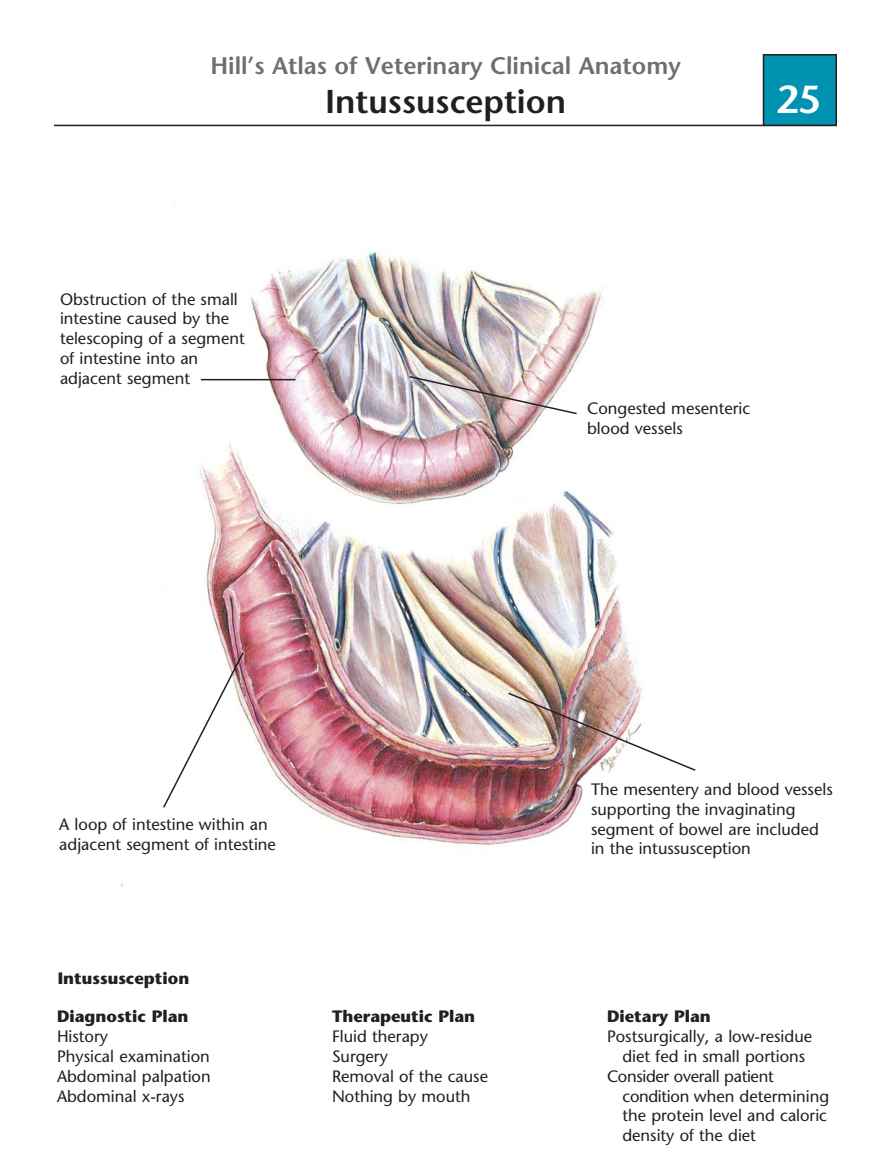
<style>
.page{position:relative;width:891px;height:1175px;background:#fff}
.page>*{position:absolute;margin:0;border:0;box-sizing:border-box;transform-origin:0 0}
.t1{font:600 39px "Stone Sans";color:#fff}
.t2{font:600 33px "Stone Sans";color:#231f20}
.t3{font:600 24px "Stone Sans";color:#6d6e70}
.t4{font:16.5px/19.8px "Stone Sans";color:#231f20}
.t5{font:700 16.5px "Stone Sans";color:#231f20}
.t6{font:16.5px "Stone Sans";letter-spacing:-.02em;color:#231f20}
</style>
<div class="page">
<img style="left:199px;top:251px;width:444px;height:595px">
<hr style="left:54px;top:125px;width:783px;height:1px;background:#231f20">
<div style="left:764px;top:55px;width:72px;height:70px;background:#0093b1"></div>
<div style="left:763px;top:54px;width:74px;height:72px;border:2px solid #231f20"></div>
<img style="left:408px;top:375px;width:170px;height:40px">
<hr style="left:201px;top:379px;width:95px;height:1px;background:#231f20">
<svg style="left:163px;top:650px;width:82px;height:159px"></svg>
<img style="left:507px;top:691px;width:189px;height:81px">
<h3 class="t3" style="left:211px;top:56px;width:472px">Hill’s Atlas of Veterinary Clinical Anatomy</h3>
<h2 class="t2" style="left:325px;top:89px;width:243px">Intussusception</h2>
<h1 class="t1" style="left:776px;top:84px;width:46px">25</h1>
<p class="t4" style="left:60px;top:291px;width:186px">Obstruction of the small intestine caused by the telescoping of a segment of intestine into an adjacent segment</p>
<p class="t4" style="left:587px;top:400px;width:165px">Congested mesenteric blood vessels</p>
<p class="t4" style="left:59px;top:816px;width:218px">A loop of intestine within an adjacent segment of intestine</p>
<p class="t5" style="left:58px;top:971px;width:133px">Intussusception</p>
<p class="t5" style="left:57px;top:1010px;width:133px">Diagnostic Plan</p>
<p class="t4" style="left:57px;top:1028px;width:155px">History<br>Physical examination<br>Abdominal palpation<br>Abdominal x-rays</p>
<p class="t5" style="left:332px;top:1010px;width:145px">Therapeutic Plan</p>
<p class="t4" style="left:332px;top:1028px;width:158px">Fluid therapy<br>Surgery<br>Removal of the cause<br>Nothing by mouth</p>
<p class="t4" style="left:591px;top:781px;width:243px">The mesentery and blood vessels supporting the invaginating segment of bowel are included in the intussusception</p>
<p class="t5" style="left:607px;top:1010px;width:105px">Dietary Plan</p>
<p class="t4" style="left:607px;top:1028px;width:207px">Postsurgically, a low-residue</p>
<p class="t4" style="left:622px;top:1048px;width:184px">diet fed in small portions</p>
<p class="t6" style="left:607px;top:1069px;width:168px">Consider overall patient</p>
<p class="t4" style="left:622px;top:1087px;width:208px">condition when determining</p>
<p class="t4" style="left:622px;top:1107px;width:206px">the protein level and caloric</p>
<p class="t4" style="left:622px;top:1127px;width:135px">density of the diet</p>
</div>
